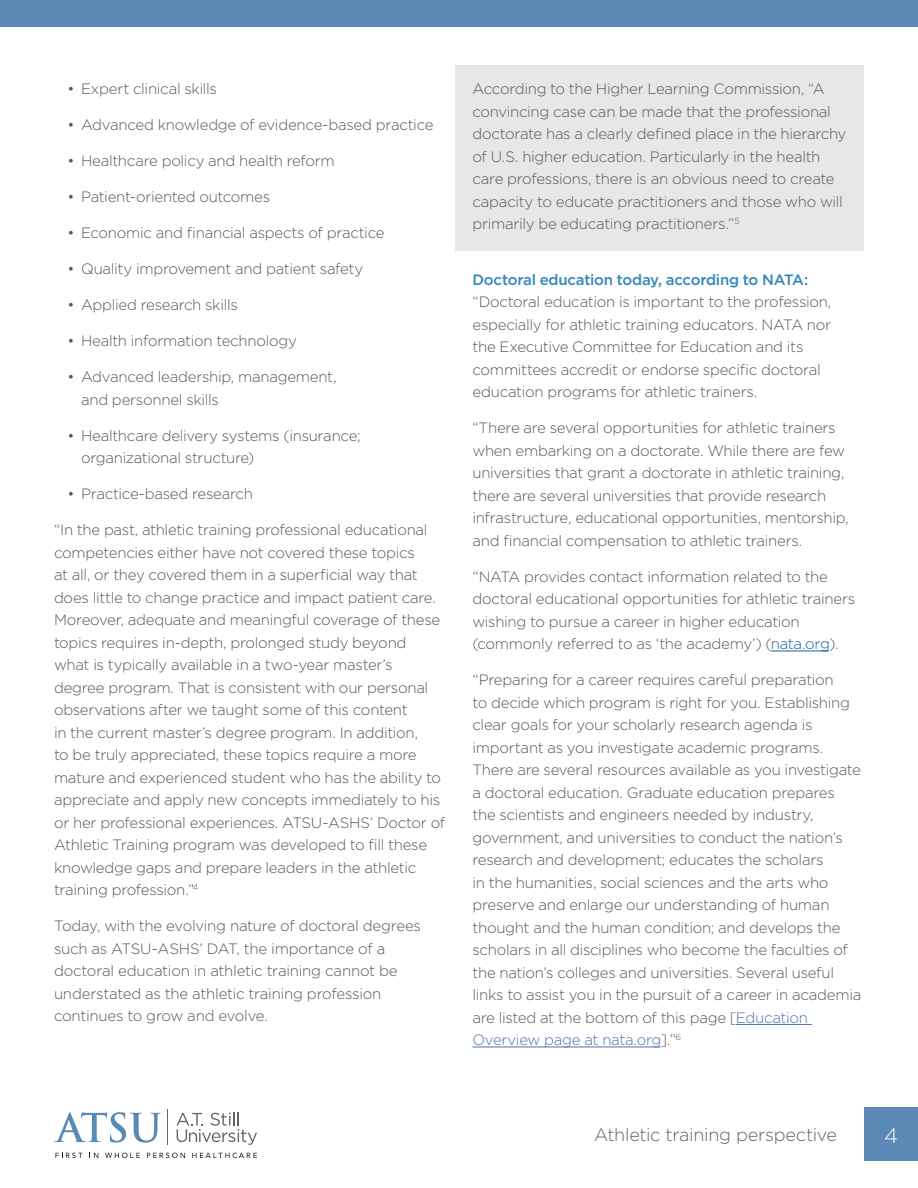
<style>
.page{position:relative;width:918px;height:1188px;background:#fff}
.page>*{position:absolute;margin:0;border:0;box-sizing:border-box;transform-origin:0 0}
.t1{font:300 21px "Gotham";color:#fff}
.t2{font:300 18px "Gotham";letter-spacing:-.02em;color:#636366}
.Body{font:300 15px/22.5px "Gotham";letter-spacing:-.02em;color:#57585a}
.Body_SubHeads{font:500 15px "Gotham";letter-spacing:-.015em;color:#3287ba}
.s1{color:#175d9e}
.s2{color:#4d72ac}
</style>
<div class="page">
<div style="left:864px;top:1107px;width:54px;height:54px;background:#5989b4"></div>
<svg style="left:54px;top:1112px;width:107px;height:31px"></svg>
<svg style="left:177px;top:1112px;width:80px;height:33px"></svg>
<hr style="left:168px;top:1110px;width:1px;height:35px;background:#636366">
<svg style="left:55px;top:1153px;width:27px;height:5px"></svg>
<svg style="left:93px;top:1153px;width:5px;height:5px"></svg>
<svg style="left:105px;top:1153px;width:35px;height:5px"></svg>
<svg style="left:147px;top:1153px;width:38px;height:5px"></svg>
<svg style="left:192px;top:1153px;width:65px;height:5px"></svg>
<div style="left:0;top:0;width:918px;height:27px;background:#5989b4"></div>
<hr style="left:771px;top:651px;width:58px;height:1px;background:#175d9e">
<hr style="left:736px;top:1024px;width:76px;height:1px;background:#4d72ac">
<hr style="left:472px;top:1047px;width:189px;height:1px;background:#4d72ac">
<div style="left:455px;top:65px;width:409px;height:185px;background:#e6e7e9"></div>
<p class="Body" style="left:68px;top:77px;width:151px">• Expert clinical skills</p>
<p class="Body" style="left:68px;top:113px;width:368px">• Advanced knowledge of evidence-based practice</p>
<p class="Body" style="left:68px;top:149px;width:269px">• Healthcare policy and health reform</p>
<p class="Body" style="left:68px;top:185px;width:204px">• Patient-oriented outcomes</p>
<p class="Body" style="left:68px;top:221px;width:319px">• Economic and financial aspects of practice</p>
<p class="Body" style="left:68px;top:257px;width:297px">• Quality improvement and patient safety</p>
<p class="Body" style="left:68px;top:293px;width:172px">• Applied research skills</p>
<p class="Body" style="left:68px;top:329px;width:231px">• Health information technology</p>
<p class="Body" style="left:81px;top:365px;width:257px;text-indent:-14px">• Advanced leadership, management, and personnel skills</p>
<p class="Body" style="left:81px;top:424px;width:281px;text-indent:-14px">• Healthcare delivery systems (insurance; organizational structure)</p>
<p class="Body" style="left:68px;top:482px;width:187px">• Practice-based research</p>
<p class="Body" style="left:54px;top:518px;width:393px">“In the past, athletic training professional educational competencies either have not covered these topics<br>at all, or they covered them in a superficial way that does little to change practice and impact patient care.<br>Moreover, adequate and meaningful coverage of these topics requires in-depth, prolonged study beyond what is typically available in a two-year master’s degree program. That is consistent with our personal observations after we taught some of this content<br>in the current master’s degree program. In addition,<br>to be truly appreciated, these topics require a more mature and experienced student who has the ability to appreciate and apply new concepts immediately to his or her professional experiences. ATSU-ASHS’ Doctor of Athletic Training program was developed to fill these knowledge gaps and prepare leaders in the athletic training profession.”<sup>4</sup></p>
<p class="Body" style="left:54px;top:914px;width:369px">Today, with the evolving nature of doctoral degrees such as ATSU-ASHS’ DAT, the importance of a doctoral education in athletic training cannot be understated as the athletic training profession continues to grow and evolve.</p>
<p class="Body" style="left:472px;top:77px;width:375px">According to the Higher Learning Commission, “A convincing case can be made that the professional doctorate has a clearly defined place in the hierarchy of U.S. higher education. Particularly in the health care professions, there is an obvious need to create capacity to educate practitioners and those who will primarily be educating practitioners.”<sup>5</sup></p>
<p class="Body_SubHeads" style="left:472px;top:270px;width:337px">Doctoral education today, according to NATA:</p>
<p class="Body" style="left:472px;top:291px;width:360px">“Doctoral education is important to the profession, especially for athletic training educators. NATA nor the Executive Committee for Education and its committees accredit or endorse specific doctoral education programs for athletic trainers.</p>
<p class="Body" style="left:472px;top:417px;width:378px">“There are several opportunities for athletic trainers when embarking on a doctorate. While there are few universities that grant a doctorate in athletic training, there are several universities that provide research infrastructure, educational opportunities, mentorship, and financial compensation to athletic trainers.</p>
<p class="Body" style="left:472px;top:565px;width:384px">“NATA provides contact information related to the doctoral educational opportunities for athletic trainers wishing to pursue a career in higher education (commonly referred to as ‘the academy’) (<span class="s1">nata.org</span>).</p>
<p class="Body" style="left:472px;top:669px;width:390px">“Preparing for a career requires careful preparation<br>to decide which program is right for you. Establishing clear goals for your scholarly research agenda is important as you investigate academic programs.<br>There are several resources available as you investigate a doctoral education. Graduate education prepares the scientists and engineers needed by industry, government, and universities to conduct the nation’s research and development; educates the scholars<br>in the humanities, social sciences and the arts who preserve and enlarge our understanding of human thought and the human condition; and develops the scholars in all disciplines who become the faculties of the nation’s colleges and universities. Several useful links to assist you in the pursuit of a career in academia are listed at the bottom of this page [<span class="s2">Education Overview page at nata.org</span>].”<sup>6</sup></p>
<p class="t2" style="left:594px;top:1123px;width:244px">Athletic training perspective</p>
<h1 class="t1" style="left:884px;top:1122px;width:15px">4</h1>
</div>
